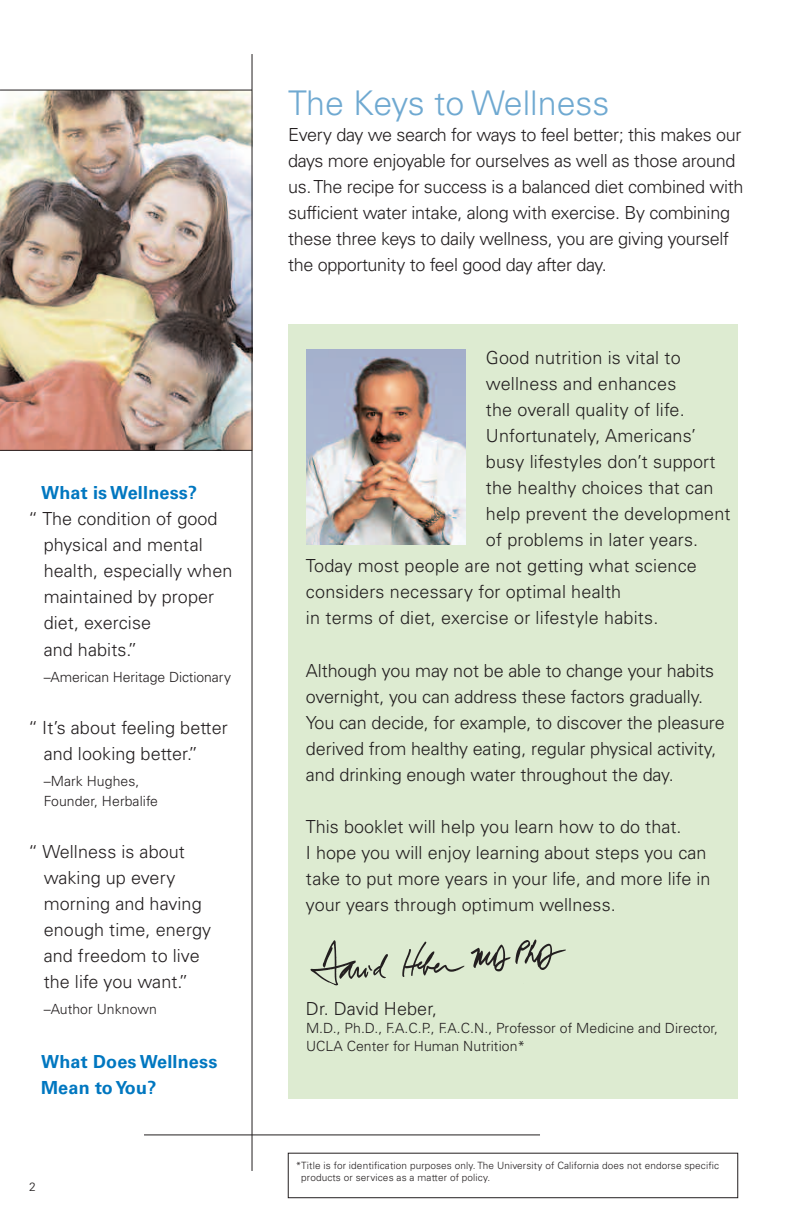
<style>
.page{position:relative;width:792px;height:1225px;background:#fff}
.page>*{position:absolute;margin:0;border:0;box-sizing:border-box;transform-origin:0 0}
.t1{font:300 34px "Univers";color:#6fa9d1}
.t2{font:300 18px/26px "Univers";letter-spacing:.005em;color:#231f20}
.t3{font:300 18px/26px "Univers";letter-spacing:-.015em;color:#231f20}
.t4{font:700 18px/26px "Univers";letter-spacing:.01em;color:#0077c0}
.t5{font:300 14px/20px "Univers";letter-spacing:.005em;color:#231f20}
.t6{font:300 12px "Univers";color:#231f20}
.t7{font:300 10px/12px "Univers";letter-spacing:.01em;color:#231f20}
</style>
<div class="page">
<img style="left:0;top:91px;width:252px;height:359px">
<div style="left:288px;top:324px;width:450px;height:774px;background:#ddebd1"></div>
<hr style="left:252px;top:54px;width:1px;height:1116px;background:#231f20">
<hr style="left:144px;top:1134px;width:396px;height:1px;background:#231f20">
<hr style="left:0;top:90px;width:252px;height:1px;background:#231f20">
<hr style="left:0;top:450px;width:252px;height:1px;background:#231f20">
<img style="left:310px;top:939px;width:256px;height:47px">
<img style="left:306px;top:349px;width:160px;height:195px">
<p class="t4" style="left:41px;top:481px;width:158px">What is Wellness?</p>
<p class="t2" style="left:44px;top:507px;width:190px;text-indent:-15px">“ The condition of good physical and mental health, especially when maintained by proper diet, exercise<br>and habits.”</p>
<p class="t5" style="left:44px;top:667px;width:189px">–American Heritage Dictionary</p>
<p class="t2" style="left:44px;top:715px;width:186px;text-indent:-15px">“ It’s about feeling better and looking better.”</p>
<p class="t5" style="left:44px;top:771px;width:116px">–Mark Hughes,<br>Founder, Herbalife</p>
<p class="t2" style="left:44px;top:839px;width:169px;text-indent:-15px">“ Wellness is about waking up every morning and having enough time, energy and freedom to live the life you want.”</p>
<p class="t5" style="left:44px;top:999px;width:115px">–Author Unknown</p>
<p class="t4" style="left:41px;top:1049px;width:178px">What Does Wellness<br>Mean to You?</p>
<p class="t6" style="left:29px;top:1181px;width:8px">2</p>
<h1 class="t1" style="left:288px;top:90px;width:323px">The Keys to Wellness</h1>
<p class="t3" style="left:288px;top:123px;width:457px">Every day we search for ways to feel better; this makes our days more enjoyable for ourselves as well as those around us. The recipe for success is a balanced diet combined with sufficient water intake, along with exercise. By combining these three keys to daily wellness, you are giving yourself the opportunity to feel good day after day.</p>
<p class="t2" style="left:486px;top:346px;width:196px">Good nutrition is vital to</p>
<p class="t2" style="left:486px;top:372px;width:192px">wellness and enhances</p>
<p class="t2" style="left:486px;top:398px;width:200px">the overall quality of life.</p>
<p class="t2" style="left:486px;top:424px;width:212px">Unfortunately, Americans’</p>
<p class="t2" style="left:486px;top:450px;width:231px">busy lifestyles don’t support</p>
<p class="t2" style="left:486px;top:476px;width:229px">the healthy choices that can</p>
<p class="t2" style="left:486px;top:502px;width:246px">help prevent the development</p>
<p class="t2" style="left:486px;top:528px;width:214px">of problems in later years.</p>
<p class="t2" style="left:306px;top:554px;width:392px">Today most people are not getting what science</p>
<p class="t2" style="left:306px;top:580px;width:317px">considers necessary for optimal health</p>
<p class="t2" style="left:306px;top:606px;width:354px">in terms of diet, exercise or lifestyle habits.</p>
<p class="t2" style="left:306px;top:658px;width:420px">Although you may not be able to change your habits overnight, you can address these factors gradually.<br>You can decide, for example, to discover the pleasure derived from healthy eating, regular physical activity, and drinking enough water throughout the day.</p>
<p class="t2" style="left:306px;top:814px;width:406px">This booklet will help you learn how to do that.<br>I hope you will enjoy learning about steps you can take to put more years in your life, and more life in your years through optimum wellness.</p>
<p class="t2" style="left:306px;top:996px;width:133px">Dr. David Heber,</p>
<p class="t5" style="left:306px;top:1019px;width:414px;line-height:18px">M.D., Ph.D., F.A.C.P., F.A.C.N., Professor of Medicine and Director,<br>UCLA Center for Human Nutrition*</p>
<p class="t7" style="left:301px;top:1160px;width:419px;text-indent:-6px">*Title is for identification purposes only. The University of California does not endorse specific products or services as a matter of policy.</p>
</div>
